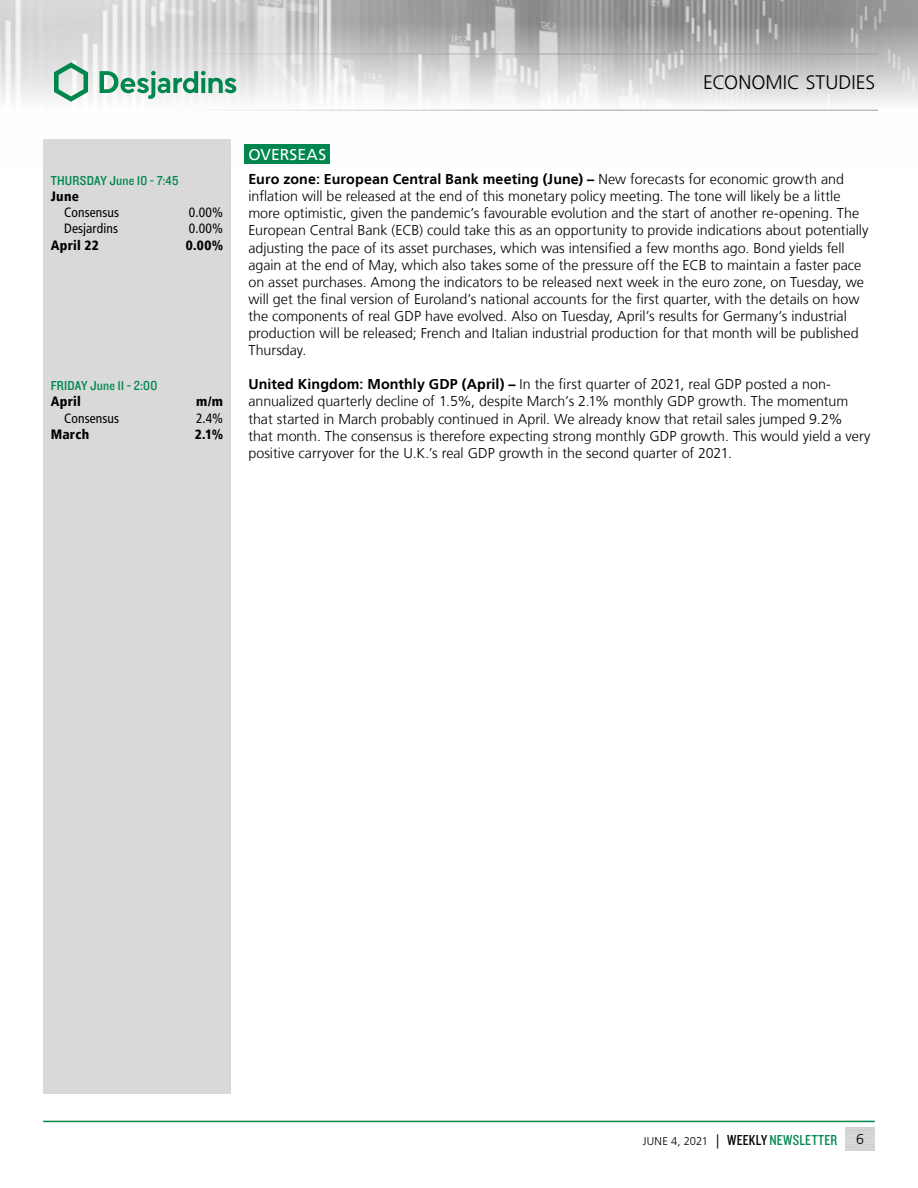
<style>
.page{position:relative;width:918px;height:1188px;background:#fff}
.page>*{position:absolute;margin:0;border:0;box-sizing:border-box;transform-origin:0 0}
.t1{font:300 19.5px "Frutiger LT";letter-spacing:.005em;color:#000}
.t2{font:15.75px "Frutiger LT";letter-spacing:.01em;color:#fff}
.t3{font:300 14.25px "Frutiger LT";color:#000}
.t4{font:700 14.25px "Frutiger LT";letter-spacing:.005em;color:#000}
.t5{font:condensed 13.5px "Frutiger LT";letter-spacing:.01em;color:#000}
.t6{font:13.5px "Knockout 30 Junior Welterwt";letter-spacing:.01em;color:#00874e}
.t7{font:900 condensed 13.5px "Frutiger LT";letter-spacing:.02em;color:#000}
.t8{font:300 11.25px "Frutiger LT";letter-spacing:.01em;color:#000}
.s1{font-weight:300}
.s2{font-weight:700}
.s3{font-size:14.25px}
.s4{font-family:"Knockout 29 Junior Ltweight";font-weight:400;font-size:15px}
.s5{font-family:"Knockout 29 Junior Ltweight";font-weight:400;font-size:15px;color:#00874e}
</style>
<div class="page">
<img style="left:0;top:0;width:918px;height:110px">
<hr style="left:0;top:54px;width:878px;height:1px;background:#9d9d9c">
<hr style="left:0;top:110px;width:878px;height:1px;background:#9d9d9c">
<svg style="left:54px;top:62px;width:34px;height:40px"></svg>
<svg style="left:100px;top:71px;width:136px;height:28px"></svg>
<hr style="left:43px;top:1121px;width:832px;height:1px;background:#00874e">
<div style="left:43px;top:139px;width:188px;height:955px;background:#d9d9d9"></div>
<div style="left:244px;top:144px;width:86px;height:20px;background:#00874e"></div>
<p class="t2" style="left:248px;top:146px;width:79px">OVERSEAS</p>
<h1 class="t1" style="left:703px;top:72px;width:174px">ECONOMIC STUDIES</h1>
<p class="t6" style="left:51px;top:171px;width:129px">THURSDAY June 10 - 7:45</p>
<p class="t4" style="left:248px;top:171px;width:597px">Euro zone: European Central Bank meeting (June) – <span class="s1">New forecasts for economic growth and</span></p>
<p class="t7" style="left:51px;top:188px;width:30px">June</p>
<p class="t3" style="left:248px;top:188px;width:594px">inflation will be released at the end of this monetary policy meeting. The tone will likely be a little</p>
<p class="t5" style="left:64px;top:205px;width:57px">Consensus</p>
<p class="t5" style="left:189px;top:205px;width:36px">0.00%</p>
<p class="t3" style="left:248px;top:205px;width:612px">more optimistic, given the pandemic’s favourable evolution and the start of another re-opening. The</p>
<p class="t5" style="left:64px;top:221px;width:55px">Desjardins</p>
<p class="t5" style="left:189px;top:221px;width:36px">0.00%</p>
<p class="t3" style="left:248px;top:222px;width:622px">European Central Bank (ECB) could take this as an opportunity to provide indications about potentially</p>
<p class="t7" style="left:51px;top:237px;width:50px">April 22</p>
<p class="t7" style="left:186px;top:237px;width:39px">0.00%</p>
<p class="t3" style="left:248px;top:240px;width:598px">adjusting the pace of its asset purchases, which was intensified a few months ago. Bond yields fell</p>
<p class="t3" style="left:248px;top:257px;width:614px">again at the end of May, which also takes some of the pressure off the ECB to maintain a faster pace</p>
<p class="t3" style="left:248px;top:274px;width:617px">on asset purchases. Among the indicators to be released next week in the euro zone, on Tuesday, we</p>
<p class="t3" style="left:248px;top:291px;width:613px">will get the final version of Euroland’s national accounts for the first quarter, with the details on how</p>
<p class="t3" style="left:248px;top:308px;width:600px">the components of real GDP have evolved. Also on Tuesday, April’s results for Germany’s industrial</p>
<p class="t3" style="left:248px;top:325px;width:612px">production will be released; French and Italian industrial production for that month will be published</p>
<p class="t3" style="left:248px;top:342px;width:60px">Thursday.</p>
<p class="t6" style="left:51px;top:377px;width:108px">FRIDAY June 11 - 2:00</p>
<p class="t3" style="left:248px;top:376px;width:584px"><span class="s2">United Kingdom: Monthly GDP (April) –</span> In the first quarter of 2021, real GDP posted a non-</p>
<p class="t7" style="left:51px;top:394px;width:32px">April</p>
<p class="t7" style="left:196px;top:394px;width:28px">m/m</p>
<p class="t3" style="left:248px;top:393px;width:602px">annualized quarterly decline of 1.5%, despite March’s 2.1% monthly GDP growth. The momentum</p>
<p class="t5" style="left:64px;top:410px;width:57px">Consensus</p>
<p class="t5" style="left:196px;top:410px;width:29px">2.4%</p>
<p class="t3" style="left:248px;top:411px;width:596px">that started in March probably continued in April. We already know that retail sales jumped 9.2%</p>
<p class="t7" style="left:51px;top:426px;width:40px">March</p>
<p class="t7" style="left:195px;top:426px;width:30px">2.1%</p>
<p class="t3" style="left:248px;top:428px;width:624px">that month. The consensus is therefore expecting strong monthly GDP growth. This would yield a very</p>
<p class="t3" style="left:248px;top:445px;width:485px">positive carryover for the U.K.’s real GDP growth in the second quarter of 2021.</p>
<p class="t8" style="left:643px;top:1135px;width:196px">JUNE 4, 2021 <span class="s3">|</span> <span class="s4">WEEKLY</span> <span class="s5">NEWSLETTER</span></p>
<p class="t3" style="left:856px;top:1131px;width:9px">6</p>
</div>
